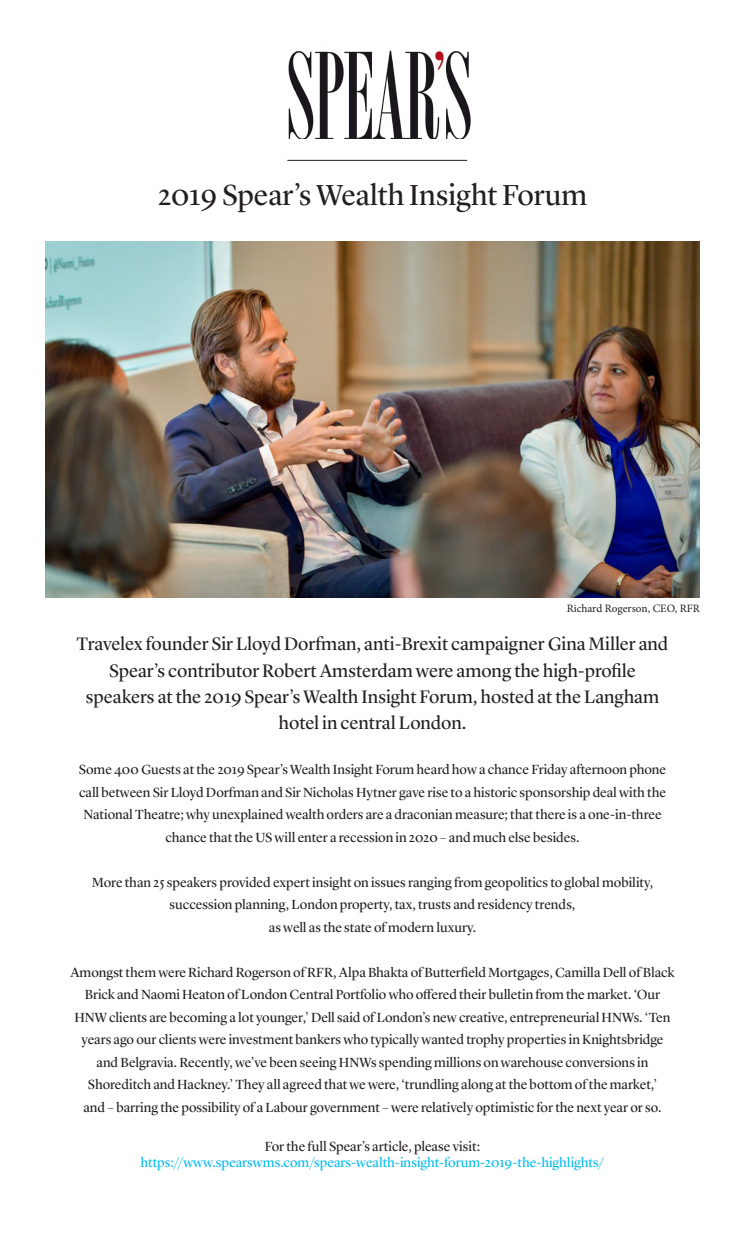
<style>
.page{position:relative;width:745px;height:1251px;background:#fff}
.page>*{position:absolute;margin:0;border:0;box-sizing:border-box;transform-origin:0 0}
.t1{font:30px "Lyon Display";color:#231f20}
.t2{font:18.75px/26.2px "Lyon Display";color:#231f20;text-align:center}
.t3{font:13.75px/22.5px "Lyon Display";color:#231f20;text-align:center}
.t4{font:13.75px/16.5px "Lyon Display";color:#00baf1;text-align:center}
.t5{font:11.25px "Minion Pro";color:#231f20}
.s1{color:#231f20}
</style>
<div class="page">
<img style="left:45px;top:242px;width:654px;height:355px">
<img style="left:288px;top:50px;width:183px;height:89px">
<hr style="left:287px;top:160px;width:180px;height:1px;background:#231f20">
<p class="t1" style="left:158px;top:172px;width:431px">2019 Spear’s Wealth Insight Forum</p>
<p class="t5" style="left:566px;top:600px;width:134px">Richard Rogerson, CEO, RFR</p>
<p class="t2" style="left:77px;top:629px;width:593px">Travelex founder Sir Lloyd Dorfman, anti-Brexit campaigner Gina Miller and Spear’s contributor Robert Amsterdam were among the high-profile speakers at the 2019 Spear’s Wealth Insight Forum, hosted at the Langham hotel in central London.</p>
<p class="t3" style="left:79px;top:757px;width:588px">Some 400 Guests at the 2019 Spear’s Wealth Insight Forum heard how a chance Friday afternoon phone call between Sir Lloyd Dorfman and Sir Nicholas Hytner gave rise to a historic sponsorship deal with the National Theatre; why unexplained wealth orders are a draconian measure; that there is a one-in-three chance that the US will enter a recession in 2020 – and much else besides.</p>
<p class="t3" style="left:92px;top:870px;width:562px">More than 25 speakers provided expert insight on issues ranging from geopolitics to global mobility, succession planning, London property, tax, trusts and residency trends,<br>as well as the state of modern luxury.</p>
<p class="t3" style="left:70px;top:960px;width:605px">Amongst them were Richard Rogerson of RFR, Alpa Bhakta of Butterfield Mortgages, Camilla Dell of Black Brick and Naomi Heaton of London Central Portfolio who offered their bulletin from the market. ‘Our HNW clients are becoming a lot younger,’ Dell said of London’s new creative, entrepreneurial HNWs. ‘Ten years ago our clients were investment bankers who typically wanted trophy properties in Knightsbridge and Belgravia. Recently, we’ve been seeing HNWs spending millions on warehouse conversions in Shoreditch and Hackney.’ They all agreed that we were, ‘trundling along at the bottom of the market,’<br>and – barring the possibility of a Labour government – were relatively optimistic for the next year or so.</p>
<p class="t4" style="left:140px;top:1137px;width:465px"><span class="s1">For the full Spear’s article, please visit: </span>https://www.spearswms.com/spears-wealth-insight-forum-2019-the-highlights/</p>
</div>
